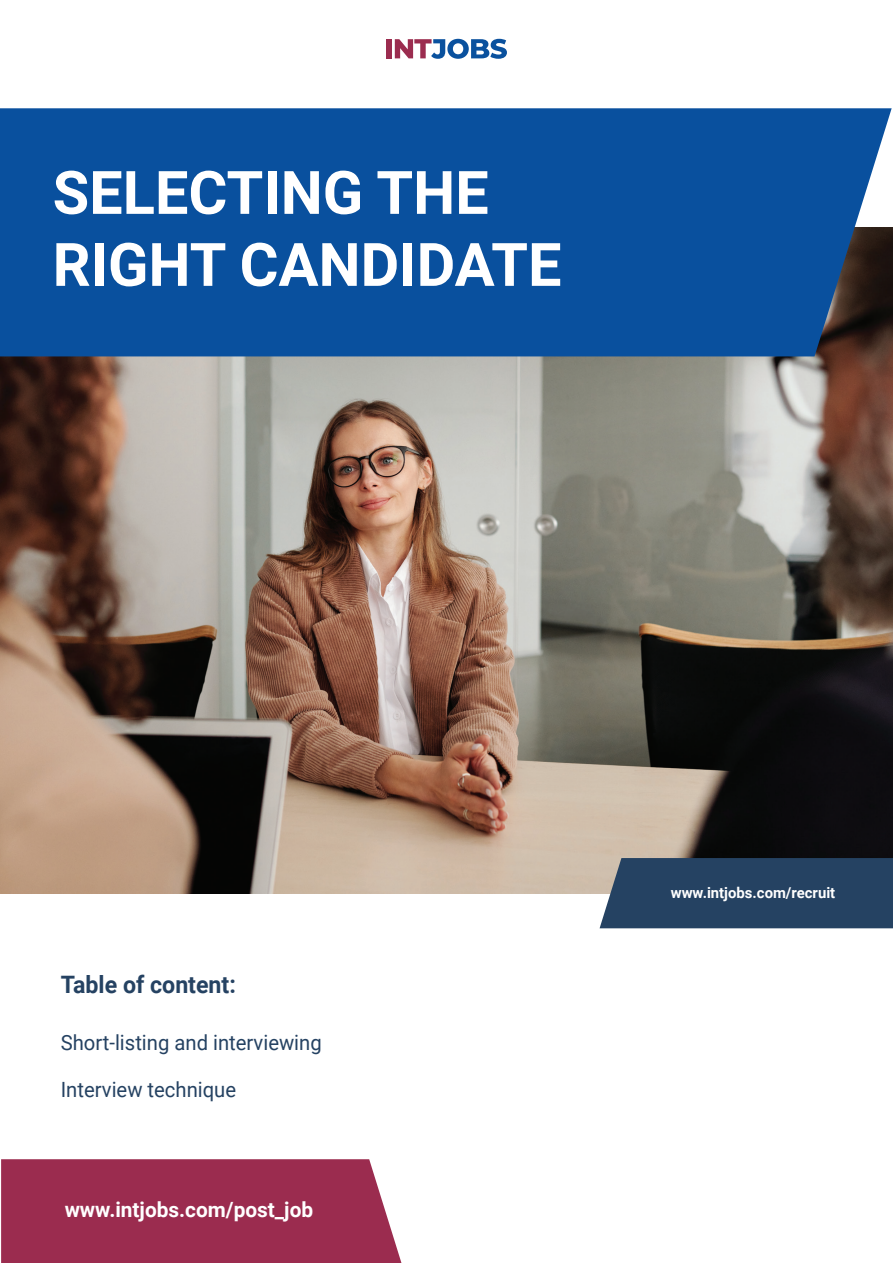
<style>
.page{position:relative;width:893px;height:1263px;background:#fff}
.page>*{position:absolute;margin:0;border:0;box-sizing:border-box;transform-origin:0 0}
.t1{font:700 60px/72px "Roboto";color:#fff}
.t2{font:700 24px "Roboto";color:#254262;scale:.96 1}
.t3{font:21px "Roboto";color:#254262;scale:.96 1}
.t4{font:700 21px "Roboto";color:#fff}
.t5{font:700 15px "Roboto";color:#fff}
</style>
<div class="page">
<img style="left:0;top:228px;width:893px;height:665px">
<div style="left:0;top:108px;width:892px;height:248px;background:#09509e"></div>
<div style="left:386px;top:39px;width:5px;height:19px;background:#9b2c4f"></div>
<svg style="left:395px;top:39px;width:112px;height:20px"></svg>
<div style="left:1px;top:1159px;width:401px;height:104px;background:#9b2c4f"></div>
<div style="left:600px;top:858px;width:293px;height:70px;background:#254262"></div>
<h1 class="t1" style="left:53px;top:154px;width:510px">SELECTING THE<br>RIGHT CANDIDATE</h1>
<p class="t2" style="left:61px;top:967px;width:184px">Table of content:</p>
<p class="t3" style="left:61px;top:1028px;width:273px">Short-listing and interviewing</p>
<p class="t3" style="left:61px;top:1074px;width:184px">Interview technique</p>
<p class="t4" style="left:65px;top:1195px;width:250px">www.intjobs.com/post_job</p>
<p class="t5" style="left:671px;top:882px;width:166px">www.intjobs.com/recruit</p>
</div>
